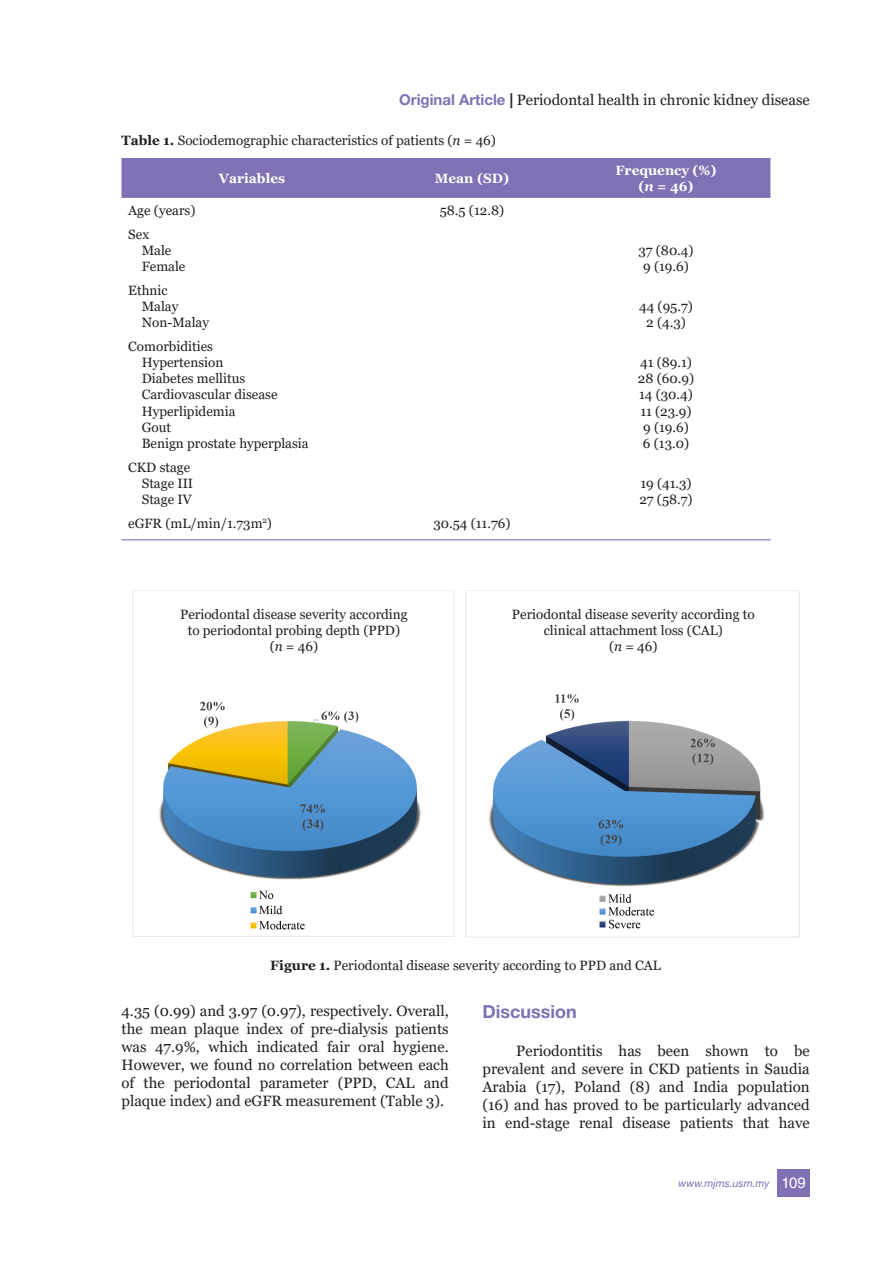
<style>
.page{position:relative;width:893px;height:1263px;background:#fff}
.page>*{position:absolute;margin:0;border:0;box-sizing:border-box;transform-origin:0 0}
.t1{font:700 18px "Helvetica Neue LT Std";color:#7f71b3}
.t2{font:15px/18px "Georgia";color:#231f20;text-align:justify}
.t3{font:13.5px/16.2px "Georgia";color:#231f20}
.t4{font:700 13.5px/16.2px "Georgia";color:#fff;text-align:center}
.t5{font:italic 10.5px "Helvetica Neue LT Std";color:#7f71b3}
.s1{font-family:"Helvetica Neue LT Std";font-weight:700;color:#7f71b3}
.s2{font-family:"Helvetica Neue LT Std";font-weight:700}
.s3{font-weight:700}
.s4{font-style:italic}
.s5{font-family:"Helvetica LT Std";font-style:normal;font-size:15px;color:#fff}
</style>
<div class="page">
<div style="left:777px;top:1169px;width:33px;height:27px;background:#7f71b3"></div>
<div style="left:122px;top:158px;width:648px;height:40px;background:#7f71b3"></div>
<hr style="left:122px;top:539px;width:260px;height:1px;background:#7f71b3">
<hr style="left:382px;top:539px;width:180px;height:1px;background:#7f71b3">
<hr style="left:562px;top:539px;width:208px;height:1px;background:#7f71b3">
<img style="left:132px;top:590px;width:668px;height:348px">
<div style="left:162px;top:595px;width:264px;height:70px;background:#fff"></div>
<div style="left:494px;top:595px;width:279px;height:70px;background:#fff"></div>
<p class="t2" style="left:399px;top:91px;width:412px"><span class="s1">Original Article</span> <span class="s2">|</span> Periodontal health in chronic kidney disease</p>
<p class="t3" style="left:122px;top:133px;width:376px"><span class="s3">Table 1.</span> Sociodemographic characteristics of patients (<span class="s4">n</span> = 46)</p>
<p class="t4" style="left:219px;top:170px;width:68px">Variables</p>
<p class="t4" style="left:435px;top:170px;width:76px">Mean (SD)</p>
<p class="t4" style="left:616px;top:162px;width:102px">Frequency (%) (<span class="s4">n</span> = 46)</p>
<p class="t3" style="left:128px;top:202px;width:69px">Age (years)</p>
<p class="t3" style="left:440px;top:202px;width:66px">58.5 (12.8)</p>
<p class="t3" style="left:142px;top:226px;width:45px;text-indent:-14px">Sex<br>Male<br>Female</p>
<p class="t3" style="left:638px;top:242px;width:57px;text-align:center">37 (80.4)<br>9 (19.6)</p>
<p class="t3" style="left:142px;top:282px;width:69px;text-indent:-14px">Ethnic<br>Malay<br>Non-Malay</p>
<p class="t3" style="left:142px;top:338px;width:168px;text-indent:-14px">Comorbidities<br>Hypertension<br>Diabetes mellitus<br>Cardiovascular disease<br>Hyperlipidemia<br>Gout<br>Benign prostate hyperplasia</p>
<p class="t3" style="left:142px;top:459px;width:53px;text-indent:-14px">CKD stage<br>Stage III<br>Stage IV</p>
<p class="t3" style="left:128px;top:515px;width:145px">eGFR (mL/min/1.73m<sup>2</sup>)</p>
<p class="t3" style="left:433px;top:515px;width:79px">30.54 (11.76)</p>
<p class="t3" style="left:639px;top:298px;width:55px;text-align:center">44 (95.7)<br>2 (4.3)</p>
<p class="t3" style="left:638px;top:354px;width:58px;text-align:center">41 (89.1)<br>28 (60.9)<br>14 (30.4)<br>11 (23.9)<br>9 (19.6)<br>6 (13.0)</p>
<p class="t3" style="left:639px;top:475px;width:55px">19 (41.3)<br>27 (58.7)</p>
<p class="t3" style="left:180px;top:606px;width:229px;text-align:center">Periodontal disease severity according to periodontal probing depth (PPD) (<span class="s4">n</span> = 46)</p>
<p class="t3" style="left:512px;top:606px;width:244px;text-align:center">Periodontal disease severity according to clinical attachment loss (CAL)<br>(<span class="s4">n</span> = 46)</p>
<p class="t3" style="left:270px;top:958px;width:392px"><span class="s3">Figure 1.</span> Periodontal disease severity according to PPD and CAL</p>
<p class="t2" style="left:121px;top:1002px;width:329px">4.35 (0.99) and 3.97 (0.97), respectively. Overall, the mean plaque index of pre-dialysis patients was 47.9%, which indicated fair oral hygiene.<br>However, we found no correlation between each of the periodontal parameter (PPD, CAL and plaque index) and eGFR measurement (Table 3).</p>
<h1 class="t1" style="left:483px;top:1000px;width:96px">Discussion</h1>
<p class="t2" style="left:483px;top:1042px;width:329px;text-indent:34px">Periodontitis has been shown to be prevalent and severe in CKD patients in Saudia Arabia (17), Poland (8) and India population (16) and has proved to be particularly advanced in end-stage renal disease patients that have</p>
<p class="t5" style="left:679px;top:1176px;width:129px">www.mjms.usm.my <span class="s5">109</span></p>
</div>
